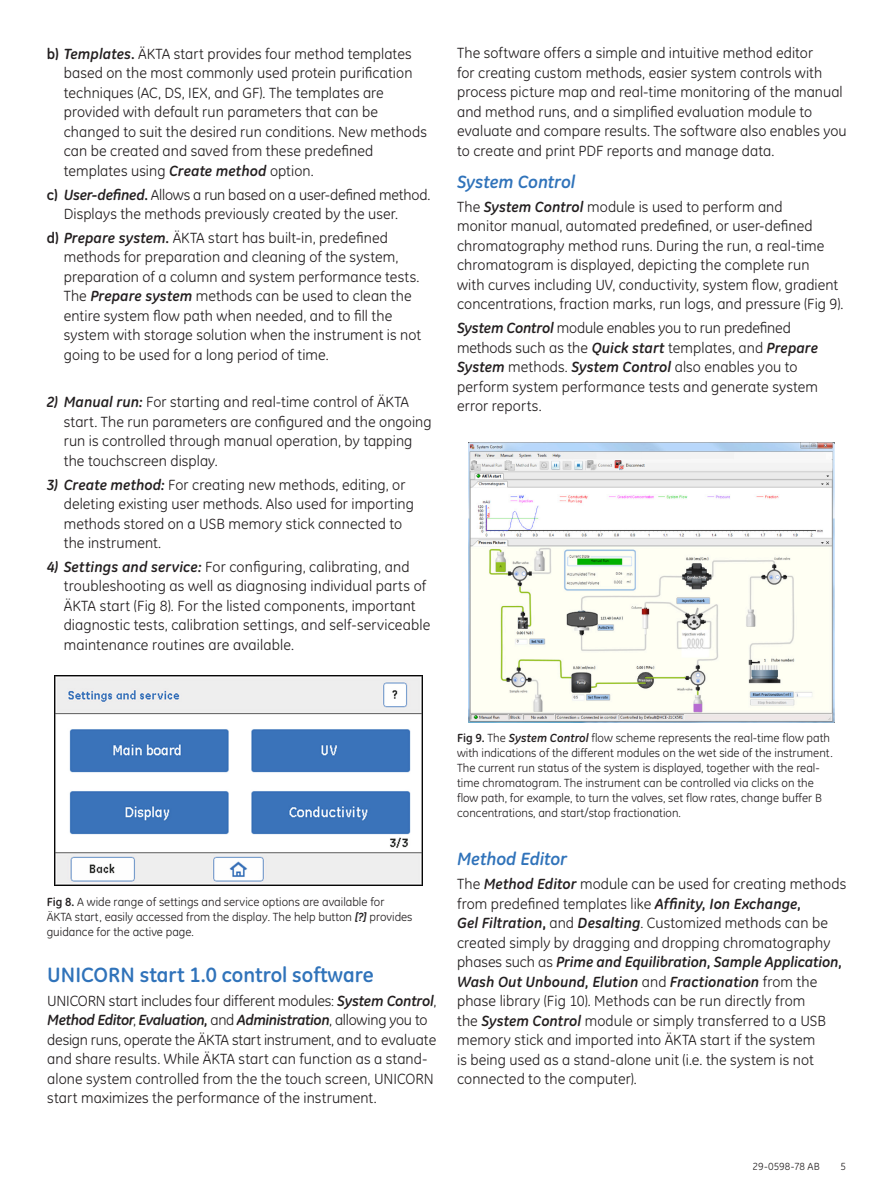
<style>
.page{position:relative;width:893px;height:1191px;background:#fff}
.page>*{position:absolute;margin:0;border:0;box-sizing:border-box;transform-origin:0 0}
.Subhead_1{font:700 21px "GE Inspira";color:#3073ba}
.Subhead_2___Referenc{font:italic 700 18px "GE Inspira";letter-spacing:-.005em;color:#3073ba}
.Body_text{font:15px/19.5px "GE Inspira";letter-spacing:.005em;color:#231f20}
.t1{font:12px/15px "GE Inspira";color:#231f20}
.t2{font:10.5px "GE Inspira";letter-spacing:.005em;color:#231f20}
.s1{font-weight:700}
.s2{font-weight:700;font-style:italic}
</style>
<div class="page">
<img style="left:54px;top:675px;width:369px;height:210px">
<img style="left:469px;top:442px;width:366px;height:280px">
<p class="Body_text" style="left:64px;top:44px;width:365px;text-indent:-17px"><span class="s1">b)</span> <span class="s2">Templates</span><span class="s1">.</span> ÄKTA start provides four method templates based on the most commonly used protein purification techniques (AC, DS, IEX, and GF). The templates are provided with default run parameters that can be changed to suit the desired run conditions. New methods can be created and saved from these predefined templates using <span class="s2">Create method</span> option.</p>
<p class="Body_text" style="left:64px;top:185px;width:368px;text-indent:-17px"><span class="s1">c)</span> <span class="s2">User-defined</span><span class="s1">.</span> Allows a run based on a user-defined method.<br>Displays the methods previously created by the user.</p>
<p class="Body_text" style="left:64px;top:228px;width:359px;text-indent:-17px"><span class="s1">d)</span> <span class="s2">Prepare system</span><span class="s1">.</span> ÄKTA start has built-in, predefined methods for preparation and cleaning of the system, preparation of a column and system performance tests.<br>The <span class="s2">Prepare system</span> methods can be used to clean the entire system flow path when needed, and to fill the system with storage solution when the instrument is not going to be used for a long period of time.</p>
<p class="Body_text" style="left:64px;top:392px;width:369px;text-indent:-17px"><span class="s2">2) Manual run:</span> For starting and real-time control of ÄKTA start. The run parameters are configured and the ongoing run is controlled through manual operation, by tapping the touchscreen display.</p>
<p class="Body_text" style="left:64px;top:475px;width:352px;text-indent:-17px"><span class="s2">3) Create method:</span> For creating new methods, editing, or deleting existing user methods. Also used for importing methods stored on a USB memory stick connected to the instrument.</p>
<p class="Body_text" style="left:64px;top:557px;width:368px;text-indent:-17px"><span class="s2">4) Settings and service:</span> For configuring, calibrating, and troubleshooting as well as diagnosing individual parts of ÄKTA start (Fig 8). For the listed components, important diagnostic tests, calibration settings, and self-serviceable maintenance routines are available.</p>
<p class="Body_text" style="left:457px;top:43px;width:391px">The software offers a simple and intuitive method editor<br>for creating custom methods, easier system controls with process picture map and real-time monitoring of the manual and method runs, and a simplified evaluation module to evaluate and compare results. The software also enables you to create and print PDF reports and manage data.</p>
<p class="Subhead_2___Referenc" style="left:457px;top:170px;width:120px">System Control</p>
<p class="Body_text" style="left:457px;top:197px;width:388px">The <span class="s2">System Control</span> module is used to perform and<br>monitor manual, automated predefined, or user-defined chromatography method runs. During the run, a real-time chromatogram is displayed, depicting the complete run<br>with curves including UV, conductivity, system flow, gradient concentrations, fraction marks, run logs, and pressure (Fig 9).</p>
<p class="Body_text" style="left:457px;top:318px;width:362px"><span class="s2">System Control</span> module enables you to run predefined methods such as the <span class="s2">Quick start</span> templates, and <span class="s2">Prepare System</span> methods. <span class="s2">System Control</span> also enables you to perform system performance tests and generate system error reports.</p>
<p class="t1" style="left:47px;top:894px;width:367px"><span class="s1">Fig 8.</span> A wide range of settings and service options are available for<br>ÄKTA start, easily accessed from the display. The help button <span class="s2">[?]</span> provides guidance for the active page.</p>
<p class="Subhead_1" style="left:47px;top:961px;width:328px">UNICORN start 1.0 control software</p>
<p class="Body_text" style="left:47px;top:990px;width:391px">UNICORN start includes four different modules: <span class="s2">System Control</span>, <span class="s2">Method Editor</span>, <span class="s2">Evaluation,</span> and <span class="s2">Administration</span>, allowing you to design runs, operate the ÄKTA start instrument, and to evaluate and share results. While ÄKTA start can function as a stand&shy;alone system controlled from the the touch screen, UNICORN start maximizes the performance of the instrument.</p>
<p class="t1" style="left:457px;top:730px;width:377px"><span class="s1">Fig 9.</span> The <span class="s2">System Control</span> flow scheme represents the real-time flow path with indications of the different modules on the wet side of the instrument.<br>The current run status of the system is displayed, together with the real&shy;time chromatogram. The instrument can be controlled via clicks on the flow path, for example, to turn the valves, set flow rates, change buffer B concentrations, and start/stop fractionation.</p>
<p class="Subhead_2___Referenc" style="left:457px;top:847px;width:111px">Method Editor</p>
<p class="Body_text" style="left:457px;top:874px;width:391px">The <span class="s2">Method Editor</span> module can be used for creating methods from predefined templates like <span class="s2">Affinity, Ion Exchange,<br>Gel Filtration</span><span class="s1">,</span> and <span class="s2">Desalting</span>. Customized methods can be created simply by dragging and dropping chromatography phases such as <span class="s2">Prime and Equilibration, Sample Application, Wash Out Unbound, Elution</span> and <span class="s2">Fractionation</span> from the phase library (Fig 10). Methods can be run directly from<br>the <span class="s2">System Control</span> module or simply transferred to a USB memory stick and imported into ÄKTA start if the system<br>is being used as a stand-alone unit (i.e. the system is not connected to the computer).</p>
<p class="t2" style="left:752px;top:1160px;width:69px">29-0598-78 AB</p>
<p class="t2" style="left:841px;top:1160px;width:7px">5</p>
</div>
